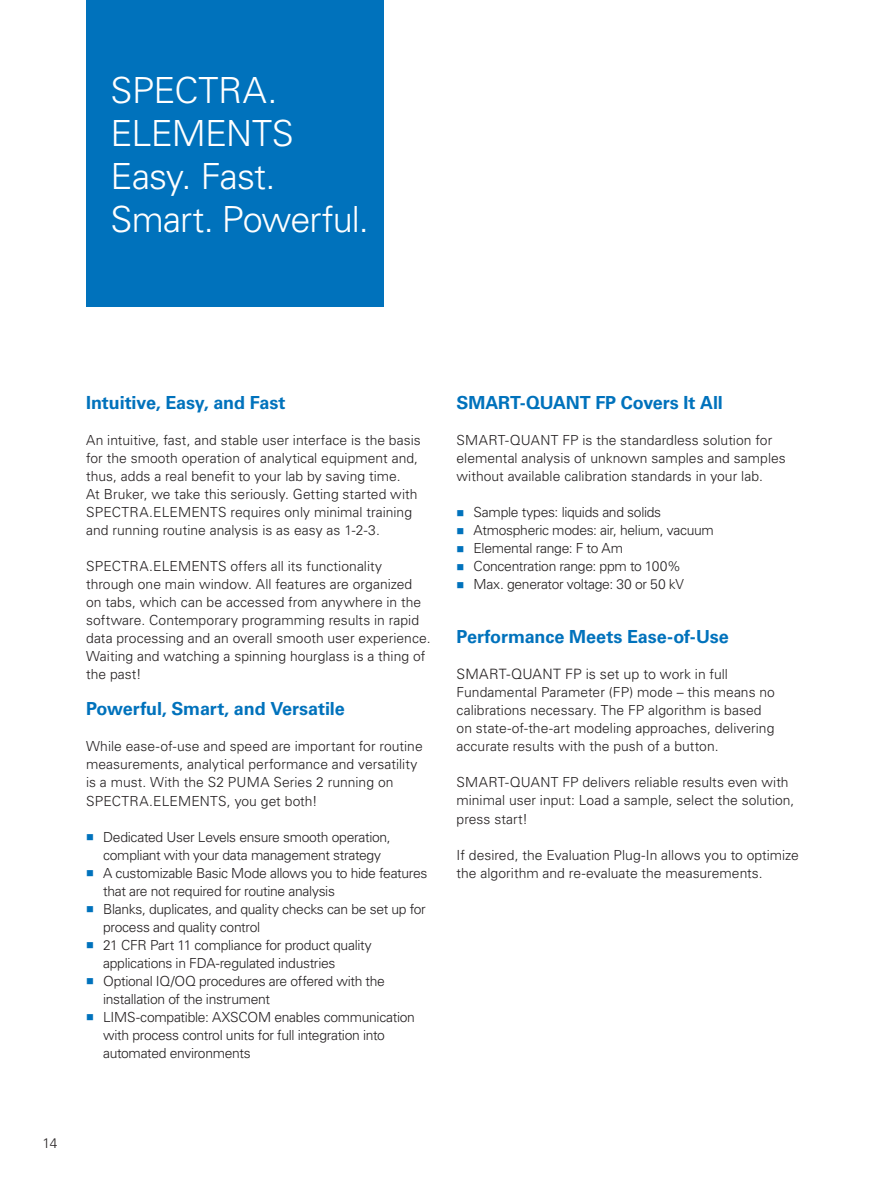
<style>
.page{position:relative;width:893px;height:1187px;background:#fff}
.page>*{position:absolute;margin:0;border:0;box-sizing:border-box;transform-origin:0 0}
.t1{font:300 36px/43.2px "Univers LT Std";letter-spacing:-.02em;color:#fff}
.t2{font:700 18px "Univers LT Std";letter-spacing:-.005em;color:#0072bc}
.t3{font:300 14.25px "Univers LT Std";letter-spacing:.01em;color:#231f20}
.t4{font:300 13.8px/18px "Univers LT Std";color:#231f20}
.t5{font:300 13.8px/18px "Univers LT Std";letter-spacing:-.025em;color:#231f20}
.t6{font:300 13.8px/18px "Univers LT Std";letter-spacing:-.02em;color:#231f20}
.s1{font-size:13.8px}
</style>
<div class="page">
<div style="left:86px;top:0;width:298px;height:306px;background:#0072bc"></div>
<h1 class="t1" style="left:111px;top:68px;width:260px">SPECTRA.<br>ELEMENTS<br>Easy. Fast.<br>Smart. Powerful.</h1>
<h2 class="t2" style="left:86px;top:392px;width:201px">Intuitive, Easy, and Fast</h2>
<p class="t4" style="left:86px;top:431px;width:336px">An intuitive, fast, and stable user interface is the basis for the smooth operation of analytical equipment and, thus, adds a real benefit to your lab by saving time.<br>At Bruker, we take this seriously. Getting started with SPECTRA.ELEMENTS requires only minimal training and running routine analysis is as easy as 1-2-3.</p>
<p class="t4" style="left:86px;top:557px;width:346px">SPECTRA.ELEMENTS offers all its functionality through one main window. All features are organized on tabs, which can be accessed from anywhere in the software. Contemporary programming results in rapid data processing and an overall smooth user experience.<br>Waiting and watching a spinning hourglass is a thing of the past!</p>
<h2 class="t2" style="left:86px;top:698px;width:260px">Powerful, Smart, and Versatile</h2>
<p class="t4" style="left:86px;top:737px;width:338px">While ease-of-use and speed are important for routine measurements, analytical performance and versatility is a must. With the S2 PUMA Series 2 running on SPECTRA.ELEMENTS, you get both!</p>
<p class="t5" style="left:103px;top:827px;width:326px">Dedicated User Levels ensure smooth operation, compliant with your data management strategy<br>A customizable Basic Mode allows you to hide features that are not required for routine analysis<br>Blanks, duplicates, and quality checks can be set up for process and quality control<br>21 CFR Part 11 compliance for product quality applications in FDA-regulated industries<br>Optional IQ/OQ procedures are offered with the installation of the instrument<br>LIMS-compatible: AXSCOM enables communication with process control units for full integration into automated environments</p>
<h2 class="t2" style="left:457px;top:392px;width:268px">SMART-QUANT FP Covers It All</h2>
<p class="t4" style="left:457px;top:431px;width:331px">SMART-QUANT FP is the standardless solution for elemental analysis of unknown samples and samples without available calibration standards in your lab.</p>
<p class="t6" style="left:474px;top:503px;width:242px">Sample types: liquids and solids<br>Atmospheric modes: air, helium, vacuum<br>Elemental range: F to Am<br>Concentration range: ppm to 100%<br>Max. generator voltage: 30 or 50 kV</p>
<h2 class="t2" style="left:457px;top:626px;width:274px">Performance Meets Ease-of-Use</h2>
<p class="t3" style="left:457px;top:665px;width:273px">SMART-QUANT FP is set up to w<span class="s1">ork in full</span></p>
<p class="t4" style="left:457px;top:683px;width:320px">Fundamental Parameter (FP) mode – this means no calibrations necessary. The FP algorithm is based on state-of-the-art modeling approaches, delivering accurate results with the push of a button.</p>
<p class="t4" style="left:457px;top:773px;width:339px">SMART-QUANT FP delivers reliable results even with minimal user input: Load a sample, select the solution, press start!</p>
<p class="t4" style="left:457px;top:845px;width:344px">If desired, the Evaluation Plug-In allows you to optimize the algorithm and re-evaluate the measurements.</p>
<p class="t4" style="left:43px;top:1133px;width:16px">14</p>
</div>
